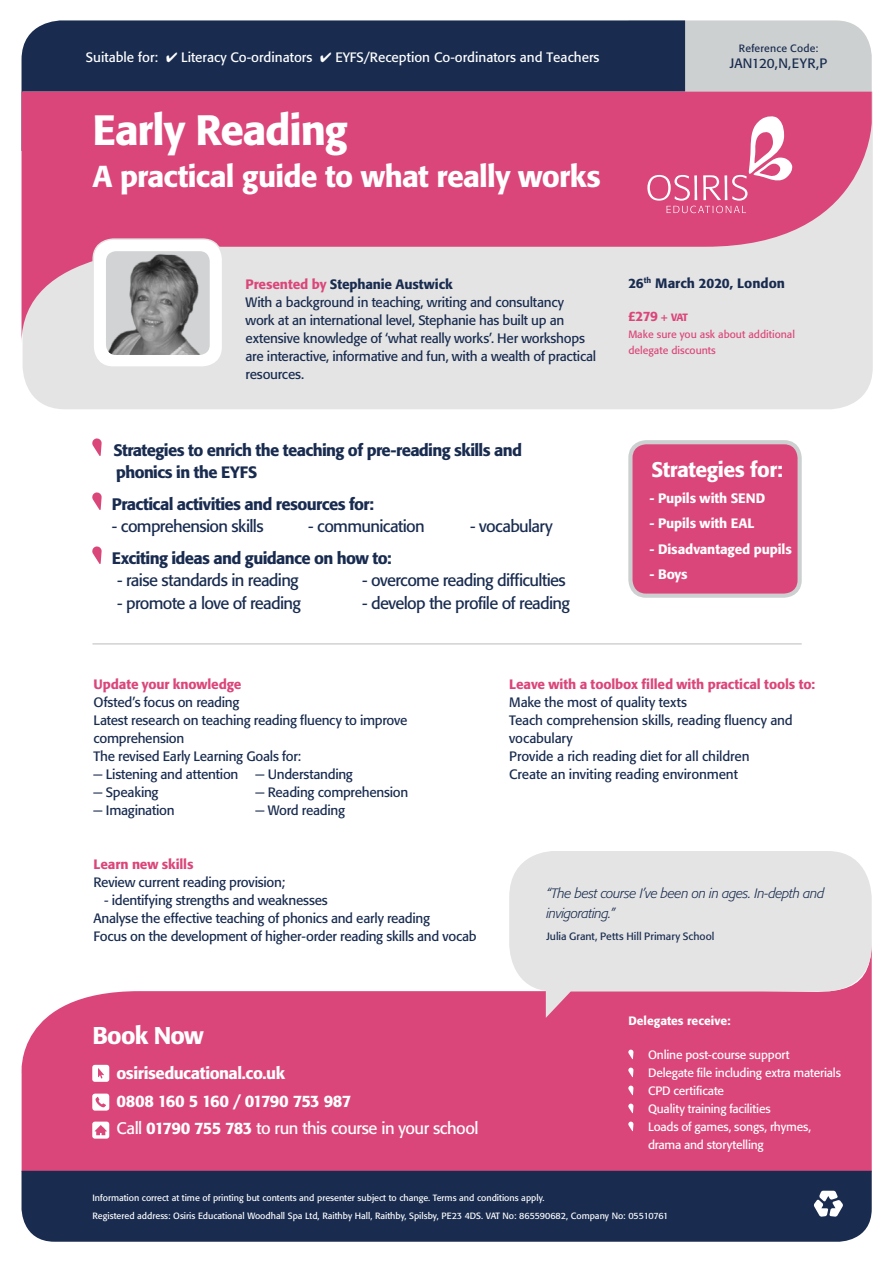
<style>
.page{position:relative;width:893px;height:1263px;background:#fff}
.page>*{position:absolute;margin:0;border:0;box-sizing:border-box;transform-origin:0 0}
.t1{font:500 42px "Formata";letter-spacing:-.025em;color:#fff}
.t2{font:500 30px "Formata";letter-spacing:-.025em;color:#fff}
.t3{font:500 24px "Formata";letter-spacing:-.03em;color:#fff}
.t4{font:500 21px "Formata";letter-spacing:-.02em;color:#fff}
.t5{font:16.5px "Formata";letter-spacing:-.04em;color:#192c50}
.t6{font:500 16.5px "Formata";letter-spacing:-.04em;color:#192c50}
.t7{font:500 16.5px/27.8px "Formata";letter-spacing:-.03em;color:#fff}
.t8{font:500 16.35px "Formata";color:#192c50}
.t9{font:13.5px/18px "Formata";letter-spacing:-.015em;color:#192c50}
.t10{font:500 13.5px "Formata";letter-spacing:-.01em;color:#db467a}
.t11{font:13.5px "Formata";color:#fff}
.t12{font:italic 300 13.5px/19.5px "Formata";letter-spacing:-.025em;color:#192c50}
.t13{font:500 13.5px "Formata";letter-spacing:-.01em;color:#fff}
.t14{font:500 13.5px "Formata";color:#192c50}
.t15{font:13.5px "Formata";letter-spacing:.01em;color:#192c50}
.t16{font:12px/18px "Formata";letter-spacing:-.015em;color:#fff}
.t17{font:500 12px "Formata";color:#fff}
.t18{font:10.5px "Formata";letter-spacing:.005em;color:#192c50}
.t19{font:10.5px/16.6px "Formata";color:#db467a}
.t20{font:9px/18px "Formata";color:#fff}
.s1{font-weight:500;color:#db467a}
.s2{font-weight:500}
.s3{font-size:10.5px}
.s4{font-weight:400}
</style>
<div class="page">
<div style="left:21px;top:991px;width:851px;height:180px;background:#db467a"></div>
<div style="left:685px;top:20px;width:187px;height:72px;background:#cdd0d0"></div>
<div style="left:22px;top:20px;width:663px;height:72px;background:#192c50"></div>
<div style="left:23px;top:92px;width:850px;height:317px;background:#e4e4e4"></div>
<svg style="left:22px;top:92px;width:850px;height:251px;background:#de82a2"></svg>
<svg style="left:647px;top:116px;width:145px;height:97px;background:#e0618d"></svg>
<div style="left:93px;top:239px;width:130px;height:128px;background:#fff;border-radius:20px"></div>
<div style="left:92px;top:238px;width:131px;height:130px;border:1px solid #e4e4e4;border-radius:20px"></div>
<div style="left:22px;top:1171px;width:850px;height:71px;background:#192c50"></div>
<svg style="left:814px;top:1191px;width:29px;height:26px"></svg>
<svg style="left:92px;top:1093px;width:17px;height:17px"></svg>
<svg style="left:92px;top:1065px;width:17px;height:17px"></svg>
<svg style="left:92px;top:1121px;width:17px;height:17px"></svg>
<hr style="left:92px;top:643px;width:710px;height:2px;background:#cdd0d0">
<img style="left:106px;top:251px;width:104px;height:104px">
<svg style="left:92px;top:438px;width:10px;height:18px"></svg>
<svg style="left:92px;top:492px;width:10px;height:18px"></svg>
<svg style="left:92px;top:546px;width:10px;height:18px"></svg>
<div style="left:630px;top:442px;width:170px;height:154px;background:#db467a;border-radius:16px"></div>
<div style="left:628px;top:440px;width:174px;height:158px;border:4px solid #cdd0d0;border-radius:16px"></div>
<svg style="left:628px;top:1049px;width:5px;height:10px"></svg>
<svg style="left:628px;top:1067px;width:5px;height:10px"></svg>
<svg style="left:628px;top:1085px;width:5px;height:10px"></svg>
<svg style="left:628px;top:1103px;width:5px;height:10px"></svg>
<svg style="left:628px;top:1121px;width:5px;height:10px"></svg>
<svg style="left:509px;top:851px;width:363px;height:167px;background:#e3cbd3"></svg>
<p class="t11" style="left:86px;top:49px;width:515px">Suitable for: ✔ Literacy Co-ordinators ✔ EYFS/Reception Co-ordinators and Teachers</p>
<h1 class="t1" style="left:92px;top:104px;width:257px">Early Reading</h1>
<h2 class="t2" style="left:92px;top:158px;width:510px">A practical guide to what really works</h2>
<p class="t18" style="left:739px;top:42px;width:81px">Reference Code:</p>
<p class="t15" style="left:730px;top:55px;width:99px">JAN120,N,EYR,P</p>
<p class="t9" style="left:246px;top:275px;width:352px"><span class="s1">Presented by</span> <span class="s2">Stephanie Austwick<br></span>With a background in teaching, writing and consultancy work at an international level, Stephanie has built up an extensive knowledge of ‘what really works’. Her workshops are interactive, informative and fun, with a wealth of practical resources.</p>
<p class="t6" style="left:113px;top:440px;width:410px">Strategies to enrich the teaching of pre-reading skills and</p>
<p class="t8" style="left:116px;top:463px;width:143px">phonics in the EYFS</p>
<p class="t6" style="left:112px;top:494px;width:264px">Practical activities and resources for:</p>
<p class="t5" style="left:112px;top:517px;width:153px">- comprehension skills</p>
<p class="t5" style="left:308px;top:517px;width:118px">- communication</p>
<p class="t5" style="left:470px;top:517px;width:84px">- vocabulary</p>
<p class="t6" style="left:112px;top:548px;width:281px">Exciting ideas and guidance on how to:</p>
<p class="t5" style="left:117px;top:571px;width:183px">- raise standards in reading</p>
<p class="t5" style="left:362px;top:571px;width:205px">- overcome reading difficulties</p>
<p class="t5" style="left:117px;top:593px;width:185px">- promote a love of reading</p>
<p class="t5" style="left:362px;top:593px;width:209px">- develop the profile of reading</p>
<p class="t14" style="left:628px;top:275px;width:158px">26<sup>th</sup> March 2020, London</p>
<p class="t10" style="left:628px;top:308px;width:61px">£279 <span class="s3">+ VAT</span></p>
<p class="t19" style="left:628px;top:326px;width:168px">Make sure you ask about additional delegate discounts</p>
<h3 class="t4" style="left:651px;top:457px;width:133px">Strategies for:</h3>
<p class="t13" style="left:649px;top:490px;width:117px">- Pupils with SEND</p>
<p class="t13" style="left:649px;top:515px;width:107px">- Pupils with EAL</p>
<p class="t13" style="left:649px;top:541px;width:144px">- Disadvantaged pupils</p>
<p class="t13" style="left:649px;top:566px;width:40px">- Boys</p>
<p class="t10" style="left:94px;top:676px;width:149px">Update your knowledge</p>
<p class="t9" style="left:94px;top:693px;width:315px">Ofsted’s focus on reading<br>Latest research on teaching reading fluency to improve comprehension<br>The revised Early Learning Goals for:<br>− Listening and attention</p>
<p class="t9" style="left:256px;top:765px;width:99px">− Understanding</p>
<p class="t10" style="left:509px;top:676px;width:307px">Leave with a toolbox filled with practical tools to:</p>
<p class="t9" style="left:509px;top:693px;width:285px">Make the most of quality texts<br>Teach comprehension skills, reading fluency and vocabulary<br>Provide a rich reading diet for all children<br>Create an inviting reading environment</p>
<p class="t9" style="left:94px;top:783px;width:67px">− Speaking</p>
<p class="t9" style="left:256px;top:783px;width:154px">− Reading comprehension</p>
<p class="t9" style="left:94px;top:801px;width:83px">− Imagination</p>
<p class="t9" style="left:256px;top:801px;width:91px">− Word reading</p>
<p class="t10" style="left:94px;top:856px;width:102px">Learn new skills</p>
<p class="t9" style="left:94px;top:873px;width:193px">Review current reading provision;</p>
<p class="t9" style="left:94px;top:891px;width:385px;text-indent:11px">- identifying strengths and weaknesses<br>Analyse the effective teaching of phonics and early reading<br>Focus on the development of higher-order reading skills and vocab</p>
<p class="t12" style="left:546px;top:884px;width:279px">“The best course I’ve been on in ages. In-depth and invigorating.”</p>
<p class="t18" style="left:546px;top:930px;width:169px">Julia Grant, Petts Hill Primary School</p>
<h3 class="t3" style="left:92px;top:1021px;width:113px">Book Now</h3>
<p class="t7" style="left:116px;top:1059px;width:364px">osiriseducational.co.uk<br>0808 160 5 160 / 01790 753 987<br><span class="s4">Call</span> 01790 755 783 <span class="s4">to run this course in your school</span></p>
<p class="t17" style="left:628px;top:1013px;width:104px">Delegates receive:</p>
<p class="t16" style="left:648px;top:1046px;width:194px">Online post-course support<br>Delegate file including extra materials<br>CPD certificate<br>Quality training facilities<br>Loads of games, songs, rhymes, drama and storytelling</p>
<p class="t20" style="left:92px;top:1188px;width:578px">Information correct at time of printing but contents and presenter subject to change. Terms and conditions apply.<br>Registered address: Osiris Educational Woodhall Spa Ltd, Raithby Hall, Raithby, Spilsby, PE23 4DS. VAT No: 865590682, Company No: 05510761</p>
</div>
